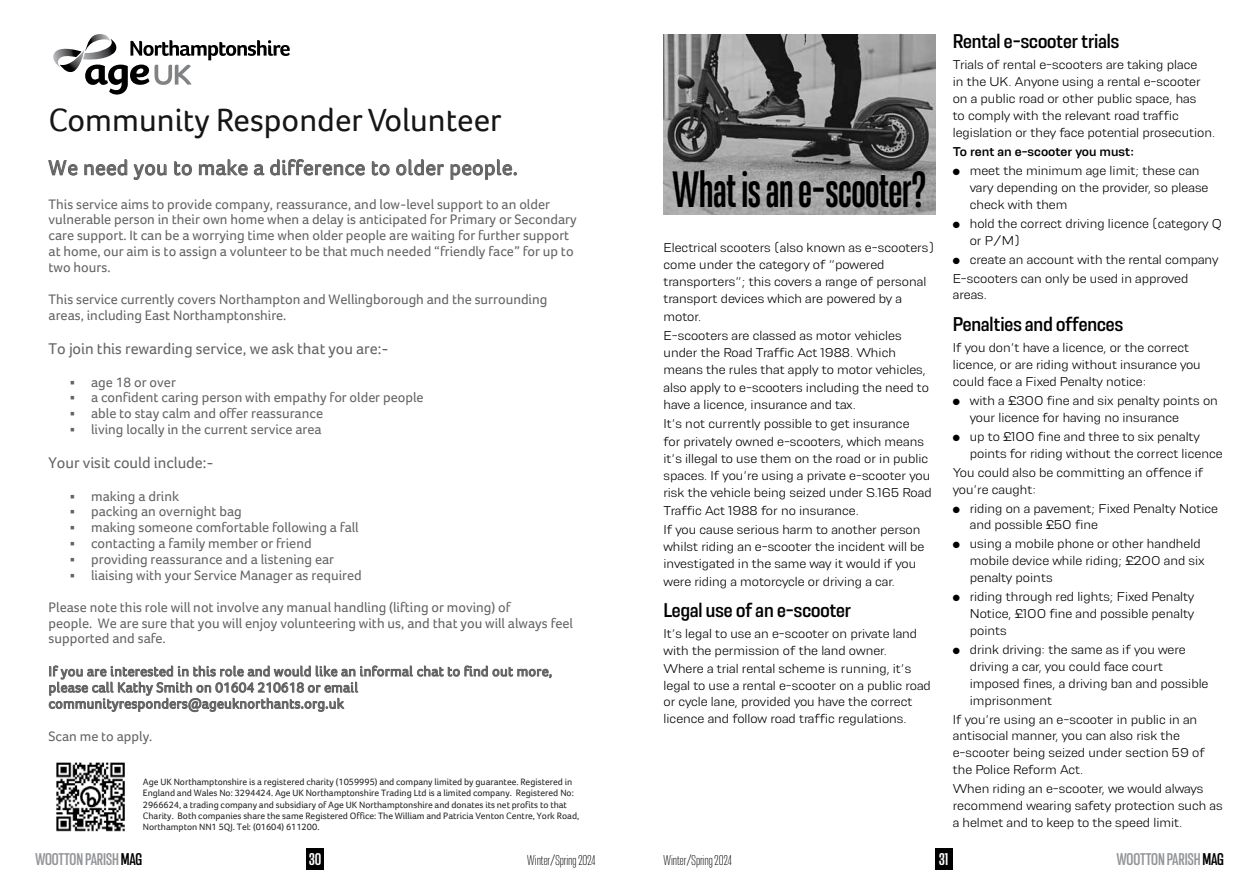
<style>
.page{position:relative;width:1259px;height:893px;background:#fff}
.page>*{position:absolute;margin:0;border:0;box-sizing:border-box;transform-origin:0 0}
.t1{font:700 condensed 54px "Resolve";color:#000;scale:.87 1}
.t2{font:33px "Foco Age UK";color:#161616}
.t3{font:21.3px "Foco Age UK";letter-spacing:.02em;color:#636363}
.t4{font:21px "Resolve Semibold Nrw";color:#000}
.t5{font:700 condensed 18px "Resolve";letter-spacing:-.01em;color:#939598}
.t6{font:700 condensed 18px "Resolve";color:#fff}
.t7{font:16.05px "Foco Age UK";color:#636363}
.t8{font:300 condensed 15px "Resolve";color:#000}
.t9{font:14.1px/15.8px "Foco Age UK";color:#636363}
.t10{font:14.1px/16.2px "Foco Age UK";letter-spacing:.02em;color:#636363}
.t11{font:300 13.5px/16.8px "Resolve";color:#000}
.t12{font:13.5px "Resolve";color:#000}
.t13{font:9.45px/11.4px "Foco Age UK";color:#232323}
.s1{color:#000}
</style>
<div class="page">
<div style="left:307px;top:848px;width:17px;height:22px;background:#000"></div>
<div style="left:935px;top:848px;width:17px;height:22px;background:#000"></div>
<img style="left:663px;top:34px;width:272px;height:181px">
<svg style="left:48px;top:160px;width:30px;height:16px"></svg>
<svg style="left:84px;top:159px;width:43px;height:17px"></svg>
<svg style="left:133px;top:164px;width:34px;height:16px"></svg>
<svg style="left:174px;top:161px;width:18px;height:15px"></svg>
<svg style="left:199px;top:159px;width:49px;height:17px"></svg>
<svg style="left:254px;top:159px;width:111px;height:17px"></svg>
<svg style="left:372px;top:161px;width:18px;height:15px"></svg>
<svg style="left:396px;top:159px;width:48px;height:17px"></svg>
<svg style="left:450px;top:159px;width:67px;height:21px"></svg>
<svg style="left:49px;top:665px;width:503px;height:47px"></svg>
<img style="left:56px;top:762px;width:69px;height:70px">
<svg style="left:85px;top:40px;width:205px;height:55px"></svg>
<img style="left:63px;top:51px;width:20px;height:21px">
<img style="left:53px;top:49px;width:28px;height:19px">
<img style="left:90px;top:34px;width:19px;height:5px">
<img style="left:83px;top:39px;width:33px;height:21px">
<h2 class="t2" style="left:49px;top:101px;width:454px">Community Responder Volunteer</h2>
<h3 class="t3" style="left:49px;top:155px;width:470px">We need you to make a difference to older people.</h3>
<p class="t9" style="left:49px;top:196px;width:529px">This service aims to provide company, reassurance, and low-level support to an older vulnerable person in their own home when a delay is anticipated for Primary or Secondary care support. It can be a worrying time when older people are waiting for further support at home, our aim is to assign a volunteer to be that much needed “friendly face” for up to two hours.</p>
<p class="t9" style="left:49px;top:292px;width:500px">This service currently covers Northampton and Wellingborough and the surrounding areas, including East Northamptonshire.</p>
<p class="t7" style="left:49px;top:339px;width:341px">To join this rewarding service, we ask that you are:-</p>
<p class="t9" style="left:91px;top:374px;width:334px">age 18 or over<br>a confident caring person with empathy for older people able to stay calm and offer reassurance<br>living locally in the current service area</p>
<p class="t7" style="left:49px;top:453px;width:166px">Your visit could include:-</p>
<p class="t9" style="left:91px;top:488px;width:272px">making a drink<br>packing an overnight bag<br>making someone comfortable following a fall contacting a family member or friend providing reassurance and a listening ear liaising with your Service Manager as required</p>
<p class="t9" style="left:49px;top:599px;width:526px">Please note this role will not involve any manual handling (lifting or moving) of<br>people. We are sure that you will enjoy volunteering with us, and that you will always feel supported and safe.</p>
<p class="t10" style="left:49px;top:663px;width:505px">If you are interested in this role and would like an informal chat to find out more, please call Kathy Smith on 01604 210618 or email communityresponders@ageuknorthants.org.uk</p>
<p class="t9" style="left:49px;top:728px;width:105px">Scan me to apply.</p>
<p class="t13" style="left:143px;top:776px;width:438px">Age UK Northamptonshire is a registered charity (1059995) and company limited by guarantee. Registered in England and Wales No: 3294424. Age UK Northamptonshire Trading Ltd is a limited company. Registered No:<br>2966624, a trading company and subsidiary of Age UK Northamptonshire and donates its net profits to that Charity. Both companies share the same Registered Office: The William and Patricia Venton Centre, York Road, Northampton NN1 5QJ. Tel: (01604) 611200.</p>
<h1 class="t1" style="left:672px;top:161px;width:293px">What is an e-scooter?</h1>
<p class="t11" style="left:663px;top:238px;width:272px;line-height:17.2px">Electrical scooters (also known as e-scooters) come under the category of “powered transporters”; this covers a range of personal transport devices which are powered by a motor.</p>
<p class="t11" style="left:663px;top:327px;width:267px;line-height:17.2px">E-scooters are classed as motor vehicles under the Road Traffic Act 1988. Which means the rules that apply to motor vehicles, also apply to e-scooters including the need to have a licence, insurance and tax.</p>
<p class="t11" style="left:663px;top:415px;width:270px;line-height:17.2px">It’s not currently possible to get insurance<br>for privately owned e-scooters, which means it’s illegal to use them on the road or in public spaces. If you’re using a private e-scooter you risk the vehicle being seized under S.165 Road Traffic Act 1988 for no insurance.</p>
<p class="t11" style="left:663px;top:521px;width:262px;line-height:17.2px">If you cause serious harm to another person whilst riding an e-scooter the incident will be investigated in the same way it would if you were riding a motorcycle or driving a car.</p>
<h3 class="t4" style="left:663px;top:599px;width:189px">Legal use of an e-scooter</h3>
<p class="t11" style="left:663px;top:625px;width:255px">It’s legal to use an e-scooter on private land with the permission of the land owner.</p>
<p class="t11" style="left:663px;top:660px;width:269px">Where a trial rental scheme is running, it’s legal to use a rental e-scooter on a public road or cycle lane, provided you have the correct licence and follow road traffic regulations.</p>
<h3 class="t4" style="left:952px;top:30px;width:168px">Rental e-scooter trials</h3>
<p class="t11" style="left:952px;top:56px;width:264px">Trials of rental e-scooters are taking place<br>in the UK. Anyone using a rental e-scooter on a public road or other public space, has<br>to comply with the relevant road traffic legislation or they face potential prosecution.</p>
<p class="t12" style="left:952px;top:144px;width:183px">To rent an e-scooter you must:</p>
<p class="t11" style="left:969px;top:162px;width:240px;text-indent:-17px">● meet the minimum age limit; these can vary depending on the provider, so please check with them</p>
<p class="t11" style="left:969px;top:215px;width:254px;text-indent:-17px">● hold the correct driving licence (category Q or P/M)</p>
<p class="t11" style="left:952px;top:249px;width:267px;line-height:19px">● create an account with the rental company<br>E-scooters can only be used in approved</p>
<p class="t11" style="left:952px;top:286px;width:36px">areas.</p>
<h3 class="t4" style="left:952px;top:313px;width:172px">Penalties and offences</h3>
<p class="t11" style="left:952px;top:339px;width:249px">If you don’t have a licence, or the correct licence, or are riding without insurance you could face a Fixed Penalty notice:</p>
<p class="t11" style="left:969px;top:392px;width:250px;text-indent:-17px">● with a £300 fine and six penalty points on your licence for having no insurance</p>
<p class="t11" style="left:969px;top:428px;width:254px;text-indent:-17px">● up to £100 fine and three to six penalty points for riding without the correct licence</p>
<p class="t11" style="left:952px;top:464px;width:252px">You could also be committing an offence if you’re caught:</p>
<p class="t11" style="left:969px;top:499px;width:250px;text-indent:-17px">● riding on a pavement; Fixed Penalty Notice and possible £50 fine</p>
<p class="t11" style="left:969px;top:535px;width:236px;text-indent:-17px">● using a mobile phone or other handheld mobile device while riding; £200 and six penalty points</p>
<p class="t11" style="left:969px;top:588px;width:226px;text-align:justify;text-indent:-17px">● riding through red lights; Fixed Penalty Notice, £100 fine and possible penalty points</p>
<p class="t11" style="left:969px;top:641px;width:240px;text-indent:-17px">● drink driving: the same as if you were driving a car, you could face court imposed fines, a driving ban and possible imprisonment</p>
<p class="t11" style="left:952px;top:710px;width:254px">If you’re using an e-scooter in public in an antisocial manner, you can also risk the e-scooter being seized under section 59 of the Police Reform Act.</p>
<p class="t11" style="left:952px;top:780px;width:271px">When riding an e-scooter, we would always recommend wearing safety protection such as a helmet and to keep to the speed limit.</p>
<h3 class="t5" style="left:35px;top:849px;width:109px">WOOTTON PARISH <span class="s1">MAG</span></h3>
<h3 class="t6" style="left:309px;top:849px;width:14px">30</h3>
<p class="t8" style="left:527px;top:852px;width:70px">Winter/Spring 2024</p>
<p class="t8" style="left:663px;top:852px;width:70px">Winter/Spring 2024</p>
<h3 class="t6" style="left:939px;top:849px;width:11px">31</h3>
<h3 class="t5" style="left:1116px;top:849px;width:109px">WOOTTON PARISH <span class="s1">MAG</span></h3>
</div>
